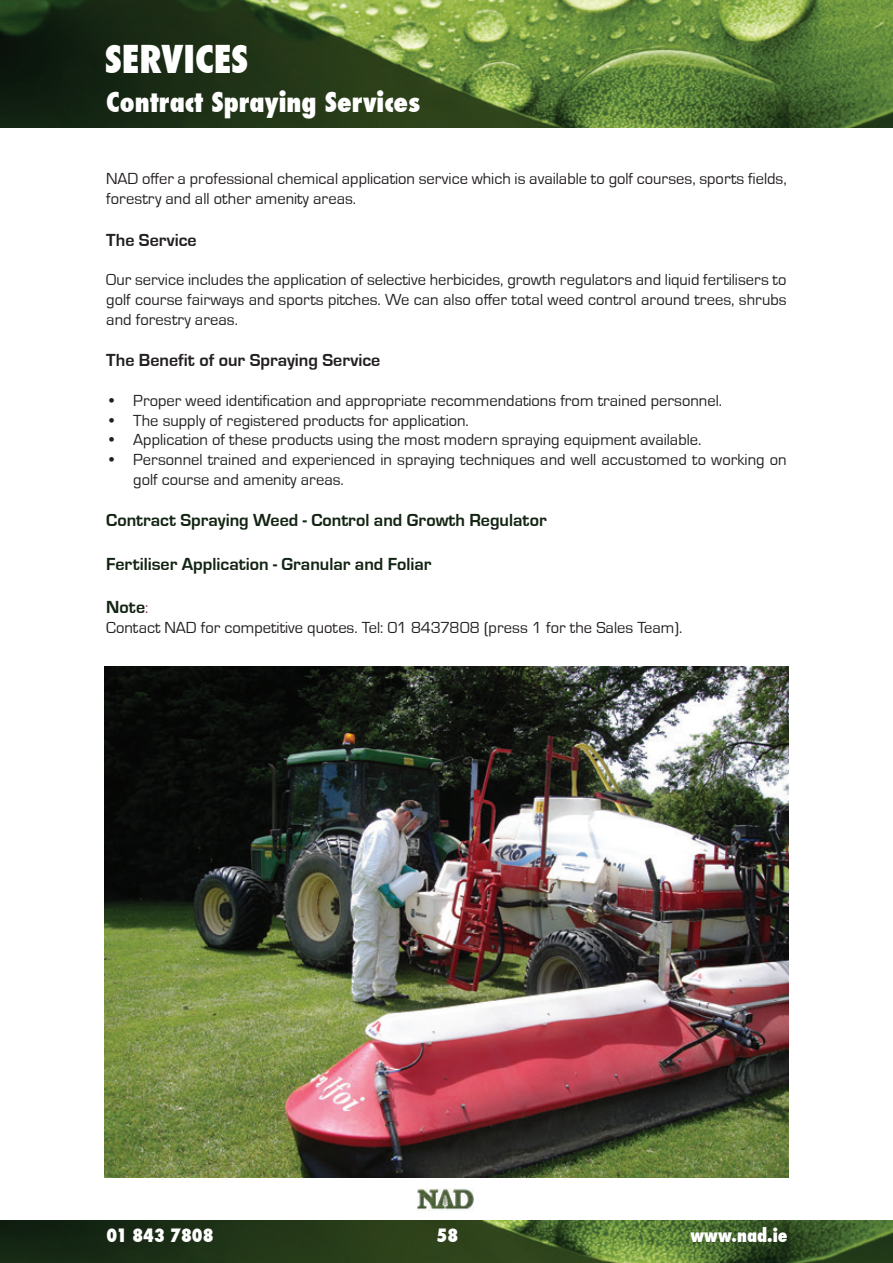
<style>
.page{position:relative;width:893px;height:1263px;background:#fff}
.page>*{position:absolute;margin:0;border:0;box-sizing:border-box;transform-origin:0 0}
.t1{font:800 condensed 37.5px "Futura";color:#fff}
.t2{font:800 condensed 27px "Futura";color:#fff}
.t3{font:700 18px "Eurostile T";color:#132413}
.t4{font:700 18px "Eurostile T";color:#231f20}
.t5{font:800 condensed 18px "Futura";color:#fff}
.t6{font:16.5px/19.8px "Eurostile T";color:#231f20}
.s1{font-weight:400;font-size:16.5px;color:#9b2561}
</style>
<div class="page">
<img style="left:0;top:0;width:893px;height:128px">
<img style="left:0;top:1221px;width:893px;height:42px">
<img style="left:417px;top:1188px;width:57px;height:23px">
<img style="left:105px;top:666px;width:683px;height:512px">
<p class="t1" style="left:105px;top:33px;width:145px">SERVICES</p>
<p class="t2" style="left:106px;top:83px;width:316px">Contract Spraying Services</p>
<p class="t6" style="left:106px;top:169px;width:682px">NAD offer a professional chemical application service which is available to golf courses, sports fields, forestry and all other amenity areas.</p>
<p class="t4" style="left:106px;top:230px;width:92px">The Service</p>
<p class="t6" style="left:106px;top:270px;width:682px;text-align:justify">Our service includes the application of selective herbicides, growth regulators and liquid fertilisers to golf course fairways and sports pitches. We can also offer total weed control around trees, shrubs and forestry areas.</p>
<p class="t4" style="left:106px;top:350px;width:275px">The Benefit of our Spraying Service</p>
<p class="t6" style="left:106px;top:391px;width:617px">• Proper weed identification and appropriate recommendations from trained personnel.</p>
<p class="t6" style="left:106px;top:411px;width:364px">• The supply of registered products for application.</p>
<p class="t6" style="left:106px;top:430px;width:597px">• Application of these products using the most modern spraying equipment available.</p>
<p class="t6" style="left:133px;top:450px;width:655px;text-indent:-27px">• Personnel trained and experienced in spraying techniques and well accustomed to working on golf course and amenity areas.</p>
<p class="t3" style="left:106px;top:511px;width:442px">Contract Spraying Weed - Control and Growth Regulator</p>
<p class="t3" style="left:106px;top:554px;width:327px">Fertiliser Application - Granular and Foliar</p>
<p class="t3" style="left:106px;top:597px;width:44px">Note<span class="s1">:</span></p>
<p class="t6" style="left:106px;top:618px;width:578px">Contact NAD for competitive quotes. Tel: 01 8437808 (press 1 for the Sales Team).</p>
<p class="t5" style="left:107px;top:1223px;width:109px">01 843 7808</p>
<p class="t5" style="left:436px;top:1223px;width:23px">58</p>
<p class="t5" style="left:690px;top:1223px;width:99px">www.nad.ie</p>
</div>
